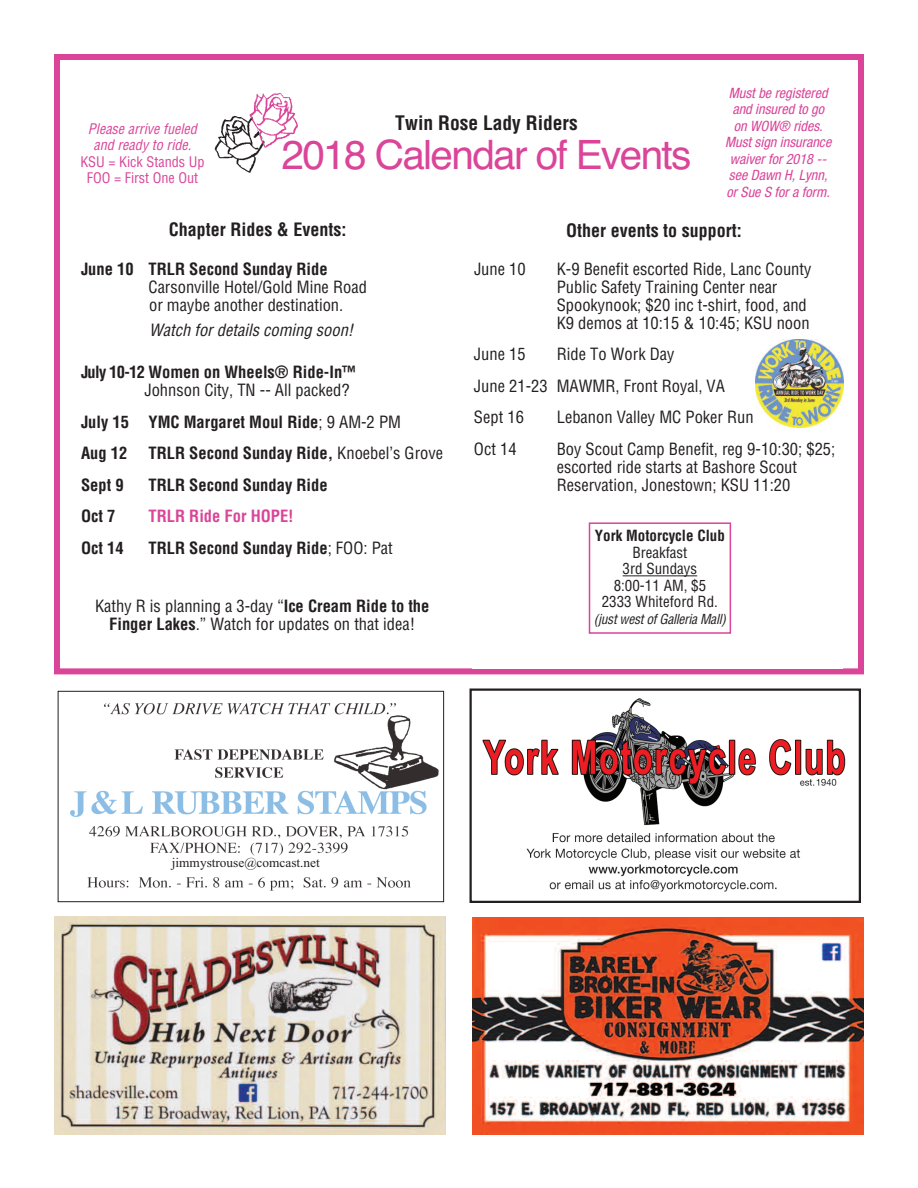
<style>
.page{position:relative;width:918px;height:1188px;background:#fff}
.page>*{position:absolute;margin:0;border:0;box-sizing:border-box;transform-origin:0 0}
.t1{font:40.5px "Helvetica";letter-spacing:-.04em;color:#da4599}
.t2{font:700 condensed 19.5px "Helvetica";color:#231f20}
.t3{font:700 condensed 18px "Helvetica";color:#231f20}
.t4{font:condensed 16.5px/18px "Helvetica";color:#231f20}
.t5{font:700 condensed 16.5px "Helvetica";color:#231f20}
.t6{font:italic condensed 16.5px "Helvetica";color:#231f20}
.t7{font:700 condensed 16.5px "Helvetica";color:#da4599}
.t8{font:condensed 15px/16.5px "Helvetica";color:#231f20;text-align:center}
.t9{font:700 condensed 15px "Helvetica";color:#231f20}
.t10{font:italic condensed 14.25px/16.5px "Helvetica Neue";color:#da4599;text-align:center}
.t11{font:italic condensed 14.25px/16.5px "Helvetica";color:#da4599;text-align:center}
.t12{font:condensed 14.25px/16.5px "Helvetica";color:#da4599;text-align:center}
.t13{font:italic condensed 13.5px "Helvetica";letter-spacing:-.02em;color:#231f20}
.t14{font:13.35px "Times";color:#231f20}
.s1{font-weight:700}
.s2{font-weight:400}
</style>
<div class="page">
<div style="left:54px;top:54px;width:810px;height:620px;border:6px solid #da4599"></div>
<img style="left:214px;top:115px;width:45px;height:58px">
<img style="left:247px;top:93px;width:51px;height:59px">
<img style="left:472px;top:917px;width:392px;height:217px">
<img style="left:54px;top:917px;width:391px;height:217px">
<div style="left:472px;top:261px;width:371px;height:407px;background:#fff"></div>
<div style="left:589px;top:522px;width:142px;height:112px;border:2px solid #da4599"></div>
<hr style="left:623px;top:575px;width:74px;height:1px;background:#231f20">
<img style="left:482px;top:698px;width:364px;height:194px">
<div style="left:470px;top:688px;width:391px;height:215px;border:2px solid #231f20"></div>
<img style="left:70px;top:703px;width:369px;height:188px">
<div style="left:58px;top:691px;width:386px;height:211px;border:1px solid #231f20"></div>
<div style="left:84px;top:856px;width:323px;height:19px;background:#fff"></div>
<img style="left:755px;top:339px;width:89px;height:89px">
<p class="t11" style="left:88px;top:121px;width:111px">Please arrive fueled and ready to ride.</p>
<p class="t12" style="left:80px;top:154px;width:126px">KSU = Kick Stands Up<br>FOO = First One Out</p>
<p class="t2" style="left:395px;top:112px;width:184px">Twin Rose Lady Riders</p>
<h1 class="t1" style="left:282px;top:131px;width:412px">2018 Calendar of Events</h1>
<p class="t10" style="left:725px;top:86px;width:108px">Must be registered and insured to go on WOW® rides.<br>Must sign insurance waiver for 2018 -- see Dawn H, Lynn, or Sue S for a form.</p>
<p class="t3" style="left:169px;top:219px;width:179px">Chapter Rides &amp; Events:</p>
<p class="t3" style="left:566px;top:220px;width:177px">Other events to support:</p>
<p class="t5" style="left:81px;top:260px;width:248px">June 10 TRLR Second Sunday Ride</p>
<p class="t4" style="left:149px;top:278px;width:220px">Carsonville Hotel/Gold Mine Road<br>MEET:<br>TIME:<br>FOO:</p>
<p class="t5" style="left:81px;top:363px;width:277px">July 10-12 Women on Wheels® Ride-In™</p>
<p class="t4" style="left:81px;top:375px;width:322px;line-height:31.5px;text-indent:63px">Johnson City, TN -- All packed?<br><span class="s1">July 15 YMC Margaret Moul Ride</span>; 9 AM-2 PM<br><span class="s1">Aug 12</span></p>
<p class="t4" style="left:149px;top:296px;width:196px">or maybe another destination.</p>
<p class="t6" style="left:149px;top:321px;width:206px">Watch for details coming soon!</p>
<p class="t5" style="left:149px;top:444px;width:296px">TRLR Second Sunday Ride, <span class="s2">Knoebel’s Grove</span></p>
<p class="t5" style="left:81px;top:476px;width:44px">Sept 9</p>
<p class="t5" style="left:149px;top:476px;width:181px">TRLR Second Sunday Ride</p>
<p class="t5" style="left:81px;top:507px;width:36px">Oct 7</p>
<p class="t7" style="left:148px;top:507px;width:147px">TRLR Ride For HOPE!</p>
<p class="t5" style="left:81px;top:539px;width:44px">Oct 14</p>
<p class="t5" style="left:149px;top:539px;width:246px">TRLR Second Sunday Ride<span class="s2">; FOO: Pat</span></p>
<p class="t4" style="left:95px;top:598px;width:336px;text-align:center">Kathy R is planning a 3-day “<span class="s1">Ice Cream Ride to the<br>Finger Lakes</span>.” Watch for updates on that idea!</p>
<p class="t4" style="left:474px;top:260px;width:53px">June 10</p>
<p class="t4" style="left:557px;top:260px;width:256px">K-9 Benefit escorted Ride, Lanc County Public Safety Training Center near Spookynook; $20 inc t-shirt, food, and K9 demos at 10:15 &amp; 10:45; KSU noon</p>
<p class="t4" style="left:474px;top:346px;width:53px">June 15</p>
<p class="t4" style="left:474px;top:339px;width:252px;line-height:31.5px;text-indent:83px">Ride To Work Day<br>June 21-23 MAWMR, Front Royal, VA<br>Sept 16</p>
<p class="t4" style="left:557px;top:409px;width:199px">Lebanon Valley MC Poker Run</p>
<p class="t4" style="left:474px;top:440px;width:44px">Oct 14</p>
<p class="t4" style="left:557px;top:440px;width:280px">Boy Scout Camp Benefit, reg 9-10:30; $25; escorted ride starts at Bashore Scout<br>Reservation, Jonestown; KSU 11:20</p>
<p class="t9" style="left:595px;top:527px;width:131px">York Motorcycle Club</p>
<p class="t8" style="left:602px;top:544px;width:118px">Breakfast<br>3rd Sundays<br>8:00-11 AM, $5<br>2333 Whiteford Rd.</p>
<p class="t13" style="left:594px;top:611px;width:134px">(just west of Galleria Mall)</p>
<p class="t14" style="left:172px;top:855px;width:150px">jimmystrouse@comcast.net</p>
</div>
